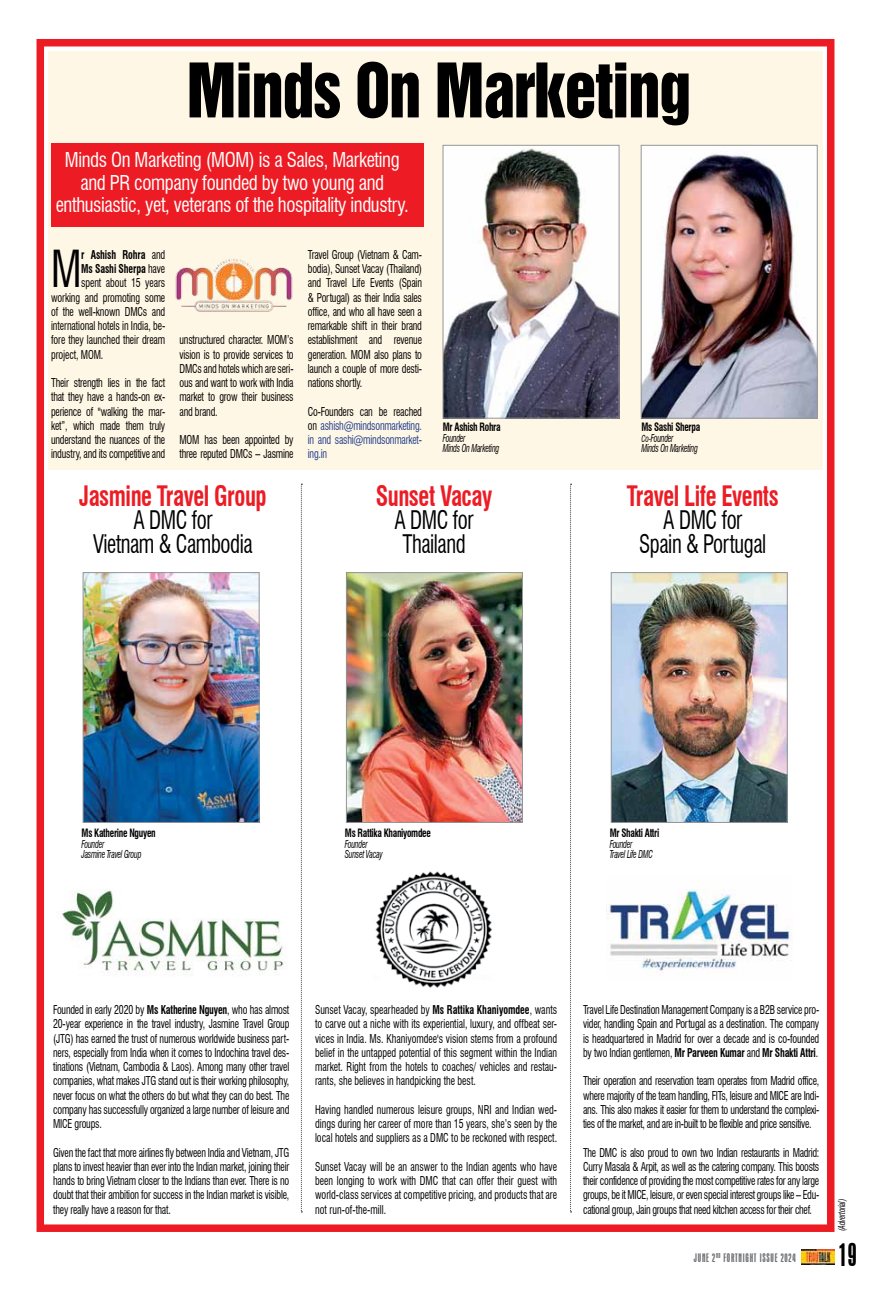
<style>
.page{position:relative;width:876px;height:1290px;background:#fff}
.page>*{position:absolute;margin:0;border:0;box-sizing:border-box;transform-origin:0 0}
.t1{font:68.75px "Helvetica Inserat";letter-spacing:-.02em;color:#000;scale:.93 1}
.t2{font:condensed 49.75px "Swiss 721 BT";color:#000;scale:.83 1}
.t3{font:condensed 33.75px "Aurora BT";color:#000}
.t4{font:700 condensed 27.5px "Swiss 721 BT";letter-spacing:-.02em;color:#ed1c24;scale:.83 1}
.t5{font:condensed 25px/23.8px "Swiss 721 BT";letter-spacing:-.02em;color:#000;text-align:center;scale:.83 1}
.t6{font:condensed 20px/22.5px "Swiss 721 BT";letter-spacing:-.02em;color:#fff;text-align:center;scale:.94 1}
.t7{font:condensed 12.5px "Aurora BT";letter-spacing:.06em;color:#6e7073}
.t8{font:condensed 11.88px/14.2px "Swiss 721 BT";letter-spacing:-.02em;color:#000;text-align:justify;scale:.83 1}
.t9{font:condensed 11.88px/14.2px "Swiss 721 BT";letter-spacing:-.02em;color:#24408e;text-align:justify;scale:.83 1}
.t10{font:700 condensed 11.88px "Swiss 721 BT";letter-spacing:-.01em;color:#000;scale:.83 1}
.t11{font:700 condensed 11.25px "Swiss 721 BT";letter-spacing:-.03em;color:#000;scale:.83 1}
.t12{font:italic condensed 10.62px/10.6px "Swiss 721 BT";letter-spacing:-.03em;color:#000;scale:.74 1}
.t13{font:italic condensed 9.38px "Swiss 721 BT";color:#000;scale:.78 1}
.s1{font-weight:400}
.s2{color:#000}
.s3{font-size:9.38px}
.s4{font-weight:700}
</style>
<div class="page">
<div style="left:48px;top:51px;width:774px;height:418px;background:#fff7e5"></div>
<div style="left:51px;top:144px;width:372px;height:83px;background:#ed1c24"></div>
<img style="left:444px;top:147px;width:173px;height:269px">
<div style="left:442px;top:145px;width:177px;height:273px;border:1px solid #939597"></div>
<img style="left:642px;top:147px;width:173px;height:269px">
<div style="left:640px;top:145px;width:177px;height:273px;border:1px solid #939597"></div>
<div style="left:36px;top:39px;width:798px;height:1193px;border:8px solid #ed1c24"></div>
<img style="left:85px;top:574px;width:172px;height:247px">
<div style="left:83px;top:572px;width:176px;height:251px;border:1px solid #939597"></div>
<img style="left:612px;top:574px;width:173px;height:247px">
<div style="left:610px;top:572px;width:177px;height:251px;border:1px solid #939597"></div>
<img style="left:348px;top:574px;width:172px;height:247px">
<div style="left:346px;top:572px;width:176px;height:251px;border:1px solid #939597"></div>
<svg style="left:301px;top:484px;width:1px;height:728px"></svg>
<svg style="left:570px;top:484px;width:1px;height:728px"></svg>
<img style="left:62px;top:889px;width:222px;height:86px">
<img style="left:606px;top:889px;width:186px;height:84px">
<img style="left:375px;top:871px;width:117px;height:117px">
<img style="left:175px;top:259px;width:118px;height:53px">
<img style="left:801px;top:1250px;width:33px;height:14px">
<h1 class="t1" style="left:186px;top:49px;width:543px">Minds On Marketing</h1>
<h3 class="t6" style="left:56px;top:148px;width:377px">Minds On Marketing (MOM) is a Sales, Marketing and PR company founded by two young and enthusiastic, yet, veterans of the hospitality industry.</h3>
<h2 class="t2" style="left:51px;top:239px;width:38px">M</h2>
<p class="t10" style="left:81px;top:247px;width:103px">r Ashish Rohra <span class="s1">and</span></p>
<p class="t10" style="left:81px;top:262px;width:103px">Ms Sashi Sherpa <span class="s1">have</span></p>
<p class="t8" style="left:81px;top:276px;width:103px">spent about 15 years</p>
<p class="t8" style="left:51px;top:290px;width:139px">working and promoting some</p>
<p class="t8" style="left:51px;top:304px;width:139px">of the well-known DMCs and</p>
<p class="t8" style="left:51px;top:319px;width:139px">international hotels in India, be-</p>
<p class="t8" style="left:51px;top:333px;width:139px">fore they launched their dream</p>
<p class="t8" style="left:51px;top:347px;width:64px">project, MOM.</p>
<p class="t8" style="left:51px;top:376px;width:139px">Their strength lies in the fact that they have a hands-on ex&shy;perience of "walking the mar&shy;ket”, which made them truly understand the nuances of the industry, and its competitive and</p>
<p class="t8" style="left:179px;top:333px;width:139px">unstructured character. MOM’s vision is to provide services to DMCs and hotels which are seri&shy;ous and want to work with India market to grow their business and brand.</p>
<p class="t8" style="left:179px;top:433px;width:139px">MOM has been appointed by three reputed DMCs – Jasmine</p>
<p class="t8" style="left:308px;top:247px;width:139px">Travel Group (Vietnam &amp; Cam&shy;bodia), Sunset Vacay (Thailand) and Travel Life Events (Spain &amp; Portugal) as their India sales office, and who all have seen a remarkable shift in their brand establishment and revenue generation. MOM also plans to launch a couple of more desti&shy;nations shortly.</p>
<p class="t9" style="left:308px;top:404px;width:139px"><span class="s2">Co-Founders can be reached on</span> ashish@mindsonmarketing. in and sashi@mindsonmarket&shy;ing.in</p>
<p class="t11" style="left:442px;top:420px;width:71px">Mr Ashish Rohra</p>
<p class="t12" style="left:442px;top:433px;width:78px">Founder<br>Minds On Marketing</p>
<h3 class="t4" style="left:79px;top:479px;width:227px">Jasmine Travel Group</h3>
<h3 class="t5" style="left:93px;top:508px;width:194px">A DMC for<br>Vietnam &amp; Cambodia</h3>
<h3 class="t4" style="left:375px;top:479px;width:142px">Sunset Vacay</h3>
<h3 class="t5" style="left:394px;top:508px;width:97px">A DMC for<br>Thailand</h3>
<p class="t11" style="left:641px;top:420px;width:72px">Ms Sashi Sherpa</p>
<p class="t12" style="left:641px;top:433px;width:78px"><span class="s3">Co-</span>Founder<br>Minds On Marketing</p>
<h3 class="t4" style="left:626px;top:479px;width:184px">Travel Life Events</h3>
<h3 class="t5" style="left:639px;top:508px;width:154px">A DMC for<br>Spain &amp; Portugal</h3>
<p class="t11" style="left:81px;top:826px;width:91px">Ms Katherine Nguyen</p>
<p class="t12" style="left:81px;top:838px;width:82px">Founder<br>Jasmine Travel Group</p>
<p class="t11" style="left:345px;top:826px;width:105px">Ms Rattika Khaniyomdee</p>
<p class="t12" style="left:345px;top:838px;width:52px">Founder<br>Sunset Vacay</p>
<p class="t11" style="left:609px;top:826px;width:61px">Mr Shakti Attri</p>
<p class="t12" style="left:609px;top:838px;width:60px">Founder<br>Travel Life DMC</p>
<p class="t8" style="left:53px;top:1003px;width:286px">Founded in early 2020 by <span class="s4">Ms Katherine Nguyen</span>, who has almost 20-year experience in the travel industry, Jasmine Travel Group (JTG) has earned the trust of numerous worldwide business part&shy;ners, especially from India when it comes to Indochina travel des&shy;tinations (Vietnam, Cambodia &amp; Laos). Among many other travel companies, what makes JTG stand out is their working philosophy, never focus on what the others do but what they can do best. The company has successfully organized a large number of leisure and MICE groups.</p>
<p class="t8" style="left:53px;top:1145px;width:286px">Given the fact that more airlines fly between India and Vietnam, JTG plans to invest heavier than ever into the Indian market, joining their hands to bring Vietnam closer to the Indians than ever. There is no doubt that their ambition for success in the Indian market is visible, they really have a reason for that.</p>
<p class="t8" style="left:315px;top:1003px;width:293px">Sunset Vacay, spearheaded by <span class="s4">Ms Rattika Khaniyomdee</span>, wants to carve out a niche with its experiential, luxury, and offbeat ser&shy;vices in India. Ms. Khaniyomdee's vision stems from a profound belief in the untapped potential of this segment within the Indian market. Right from the hotels to coaches/ vehicles and restau&shy;rants, she believes in handpicking the best.</p>
<p class="t8" style="left:315px;top:1102px;width:293px">Having handled numerous leisure groups, NRI and Indian wed&shy;dings during her career of more than 15 years, she’s seen by the local hotels and suppliers as a DMC to be reckoned with respect.</p>
<p class="t8" style="left:315px;top:1159px;width:293px">Sunset Vacay will be an answer to the Indian agents who have been longing to work with DMC that can offer their guest with world-class services at competitive pricing, and products that are not run-of-the-mill.</p>
<p class="t8" style="left:583px;top:1003px;width:286px">Travel Life Destination Management Company is a B2B service pro&shy;vider, handling Spain and Portugal as a destination. The company is headquartered in Madrid for over a decade and is co-founded by two Indian gentlemen, <span class="s4">Mr Parveen Kumar</span> and <span class="s4">Mr Shakti Attri</span>.</p>
<p class="t8" style="left:583px;top:1074px;width:286px">Their operation and reservation team operates from Madrid office, where majority of the team handling, FITs, leisure and MICE are Indi&shy;ans. This also makes it easier for them to understand the complexi&shy;ties of the market, and are in-built to be flexible and price sensitive.</p>
<p class="t8" style="left:583px;top:1145px;width:286px">The DMC is also proud to own two Indian restaurants in Madrid:<br>Curry Masala &amp; Arpit, as well as the catering company. This boosts their confidence of providing the most competitive rates for any large groups, be it MICE, leisure, or even special interest groups like – Edu&shy;cational group, Jain groups that need kitchen access for their chef.</p>
<p class="t13" style="left:835px;top:1231px;width:43px;rotate:-90deg">(Advertorial)</p>
<p class="t7" style="left:693px;top:1251px;width:103px">JUNE 2<sup>ND</sup> FORTNIGHT ISSUE 2024</p>
<h3 class="t3" style="left:839px;top:1237px;width:18px">19</h3>
</div>
